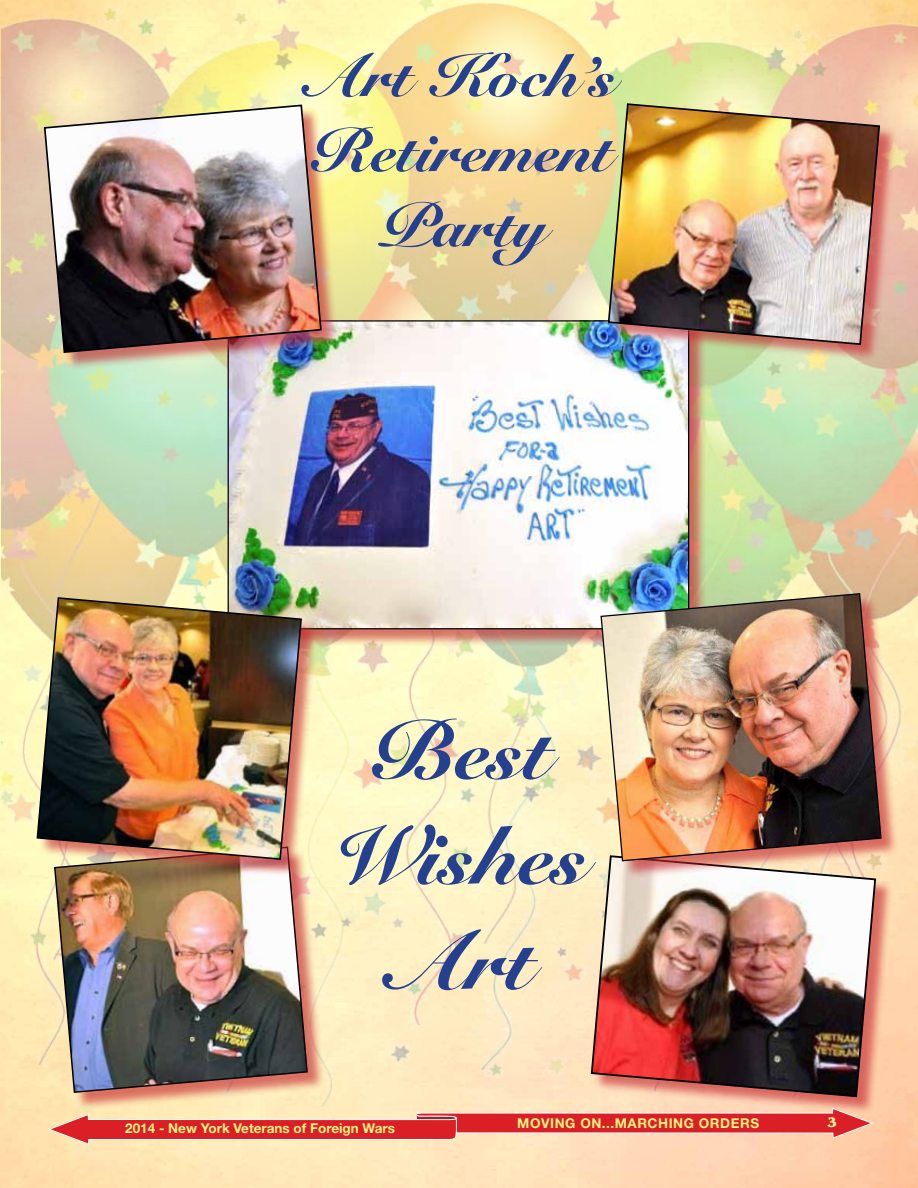
<style>
.page{position:relative;width:918px;height:1188px;background:#fff}
.page>*{position:absolute;margin:0;border:0;box-sizing:border-box;transform-origin:0 0}
.t1{font:82.05px/105.1px "Snell Roundhand LT Std Blk Scr";color:#25408f;text-align:center}
.t2{font:60px/75px "Snell Roundhand LT Std Blk Scr";color:#25408f;text-align:center}
.t3{font:700 13.5px "Helvetica Neue LT Std";color:#fff680}
.t4{font:700 13.5px "Helvetica Neue LT Std";letter-spacing:.04em;color:#fff680}
.t5{font:900 13.5px "Leawood Std";color:#fff799}
</style>
<div class="page">
<svg style="left:48px;top:1108px;width:825px;height:37px"></svg>
<img style="left:1px;top:0;width:917px;height:1107px">
<div style="left:593px;top:857px;width:300px;height:258px;background:#c4262d;opacity:.63"></div>
<img style="left:590px;top:854px;width:287px;height:244px">
<div style="left:229px;top:322px;width:478px;height:325px;background:#c4262d;opacity:.63"></div>
<img style="left:230px;top:322px;width:457px;height:305px">
<div style="left:46px;top:106px;width:293px;height:264px;background:#c4262d;opacity:.63"></div>
<img style="left:43px;top:104px;width:280px;height:250px">
<div style="left:610px;top:105px;width:287px;height:257px;background:#c4262d;opacity:.63"></div>
<img style="left:607px;top:102px;width:274px;height:244px">
<div style="left:56px;top:848px;width:269px;height:262px;background:#c4262d;opacity:.63"></div>
<img style="left:53px;top:877px;width:256px;height:217px">
<div style="left:38px;top:599px;width:281px;height:278px;background:#c4262d;opacity:.63"></div>
<img style="left:36px;top:596px;width:267px;height:265px">
<div style="left:602px;top:595px;width:297px;height:283px;background:#c4262d;opacity:.63"></div>
<img style="left:600px;top:592px;width:282px;height:270px">
<h2 class="t2" style="left:307px;top:40px;width:310px">Art Koch’s<br>Retirement<br>Party</h2>
<h1 class="t1" style="left:336px;top:701px;width:252px">Best<br>Wishes<br>Art</h1>
<p class="t3" style="left:125px;top:1120px;width:271px">2014 - New York Veterans of Foreign Wars</p>
<p class="t4" style="left:517px;top:1115px;width:243px">Moving On...Marching Orders</p>
<p class="t5" style="left:828px;top:1114px;width:11px">3</p>
</div>
